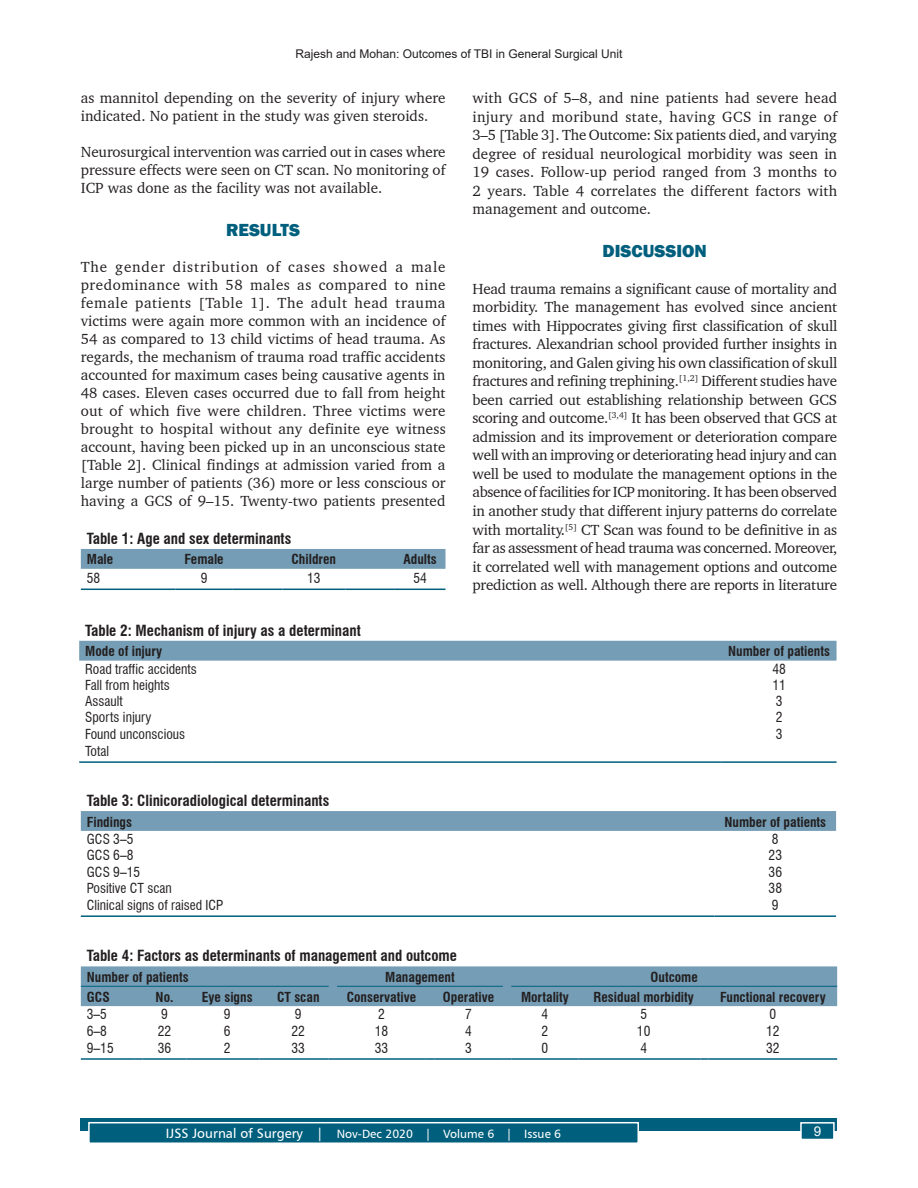
<style>
.page{position:relative;width:918px;height:1188px;background:#fff}
.page>*{position:absolute;margin:0;border:0;box-sizing:border-box;transform-origin:0 0}
.t1{font:800 18px "Franklin Gothic";color:#005f7d}
.TX{font:15px/18.5px "Charter BT";color:#231f20;text-align:justify}
.TT{font:700 condensed 15px "Swiss 721 BT";color:#231f20}
.TCH{font:700 condensed 13.5px "Swiss 721 BT";color:#231f20}
.TB{font:condensed 13.5px "Swiss 721 BT";color:#231f20}
.TBL{font:condensed 13.5px "Swiss 721 BT";color:#231f20}
.t2{font:13.5px "Arial";color:#fff}
.t3{font:12px "Arial";color:#231f20}
.t4{font:12px "Humanist 777 BT Roman B";color:#fff}
.s1{font-size:13.5px}
</style>
<div class="page">
<div style="left:81px;top:1119px;width:756px;height:12px;background:#005f7d"></div>
<div style="left:89px;top:1123px;width:549px;height:20px;background:#005f7d"></div>
<div style="left:88px;top:1122px;width:551px;height:22px;border:2px solid #fff"></div>
<div style="left:801px;top:1123px;width:33px;height:16px;background:#005f7d"></div>
<div style="left:800px;top:1122px;width:35px;height:18px;border:2px solid #fff"></div>
<hr style="left:81px;top:1058px;width:53px;height:2px;background:#005f7d">
<svg style="left:134px;top:1058px;width:8px;height:2px"></svg>
<hr style="left:142px;top:1058px;width:45px;height:2px;background:#005f7d">
<svg style="left:187px;top:1058px;width:8px;height:2px"></svg>
<hr style="left:195px;top:1058px;width:65px;height:2px;background:#005f7d">
<svg style="left:260px;top:1058px;width:8px;height:2px"></svg>
<hr style="left:268px;top:1058px;width:61px;height:2px;background:#005f7d">
<svg style="left:329px;top:1058px;width:8px;height:2px"></svg>
<hr style="left:337px;top:1058px;width:89px;height:2px;background:#005f7d">
<svg style="left:426px;top:1058px;width:8px;height:2px"></svg>
<hr style="left:434px;top:1058px;width:69px;height:2px;background:#005f7d">
<svg style="left:503px;top:1058px;width:8px;height:2px"></svg>
<hr style="left:511px;top:1058px;width:68px;height:2px;background:#005f7d">
<svg style="left:579px;top:1058px;width:8px;height:2px"></svg>
<hr style="left:587px;top:1058px;width:113px;height:2px;background:#005f7d">
<svg style="left:700px;top:1058px;width:9px;height:2px"></svg>
<hr style="left:709px;top:1058px;width:128px;height:2px;background:#005f7d">
<svg style="left:81px;top:966px;width:756px;height:40px;background:#739db5"></svg>
<hr style="left:709px;top:986px;width:128px;height:1px;background:#005f7d">
<div style="left:79px;top:641px;width:758px;height:20px;background:#759eb6"></div>
<hr style="left:79px;top:761px;width:133px;height:2px;background:#005f7d">
<hr style="left:212px;top:761px;width:510px;height:2px;background:#005f7d">
<hr style="left:722px;top:761px;width:115px;height:2px;background:#005f7d">
<div style="left:81px;top:811px;width:755px;height:20px;background:#759eb6"></div>
<hr style="left:81px;top:915px;width:153px;height:2px;background:#005f7d">
<hr style="left:234px;top:915px;width:481px;height:2px;background:#005f7d">
<hr style="left:715px;top:915px;width:121px;height:2px;background:#005f7d">
<div style="left:81px;top:549px;width:365px;height:20px;background:#759eb6"></div>
<hr style="left:81px;top:589px;width:45px;height:1px;background:#005f7d">
<hr style="left:126px;top:589px;width:50px;height:1px;background:#005f7d">
<hr style="left:176px;top:589px;width:57px;height:1px;background:#005f7d">
<hr style="left:233px;top:589px;width:49px;height:1px;background:#005f7d">
<hr style="left:282px;top:589px;width:63px;height:1px;background:#005f7d">
<hr style="left:345px;top:589px;width:50px;height:1px;background:#005f7d">
<hr style="left:395px;top:589px;width:51px;height:1px;background:#005f7d">
<p class="t3" style="left:295px;top:46px;width:329px">Rajesh and Mohan: Outcomes of TBI in General Surgical Unit</p>
<p class="TX" style="left:81px;top:89px;width:366px;line-height:18px">as mannitol depending on the severity of injury where indicated. No patient in the study was given steroids.</p>
<p class="TX" style="left:81px;top:143px;width:366px;line-height:18px">Neurosurgical intervention was carried out in cases where pressure effects were seen on CT scan. No monitoring of ICP was done as the facility was not available.</p>
<h1 class="t1" style="left:226px;top:218px;width:76px">RESULTS</h1>
<p class="TX" style="left:81px;top:257px;width:366px;line-height:18px">The gender distribution of cases showed a male predominance with 58 males as compared to nine female patients [Table 1]. The adult head trauma victims were again more common with an incidence of 54 as compared to 13 child victims of head trauma. As regards, the mechanism of trauma road traffic accidents accounted for maximum cases being causative agents in 48 cases. Eleven cases occurred due to fall from height out of which five were children. Three victims were brought to hospital without any definite eye witness account, having been picked up in an unconscious state [Table 2]. Clinical findings at admission varied from a large number of patients (36) more or less conscious or having a GCS of 9–15. Twenty-two patients presented</p>
<p class="TT" style="left:87px;top:529px;width:206px">Table 1: Age and sex determinants</p>
<p class="TCH" style="left:87px;top:551px;width:28px">Male</p>
<p class="TCH" style="left:185px;top:551px;width:41px">Female</p>
<p class="TCH" style="left:292px;top:551px;width:46px">Children</p>
<p class="TCH" style="left:404px;top:551px;width:35px">Adults</p>
<p class="TBL" style="left:87px;top:570px;width:15px">58</p>
<p class="TBL" style="left:201px;top:570px;width:8px">9</p>
<p class="TBL" style="left:307px;top:570px;width:15px">13</p>
<p class="TBL" style="left:413px;top:570px;width:15px">54</p>
<p class="TX" style="left:472px;top:89px;width:366px">with GCS of 5–8, and nine patients had severe head injury and moribund state, having GCS in range of 3–5 [Table 3]. The Outcome: Six patients died, and varying degree of residual neurological morbidity was seen in 19 cases. Follow-up period ranged from 3 months to 2 years. Table 4 correlates the different factors with management and outcome.</p>
<h1 class="t1" style="left:603px;top:240px;width:106px">DISCUSSION</h1>
<p class="TX" style="left:472px;top:279px;width:366px">Head trauma remains a significant cause of mortality and morbidity. The management has evolved since ancient times with Hippocrates giving first classification of skull fractures. Alexandrian school provided further insights in monitoring, and Galen giving his own classification of skull fractures and refining trephining.<sup>[1,2]</sup> Different studies have been carried out establishing relationship between GCS scoring and outcome.<sup>[3,4]</sup> It has been observed that GCS at admission and its improvement or deterioration compare well with an improving or deteriorating head injury and can well be used to modulate the management options in the absence of facilities for ICP monitoring. It has been observed in another study that different injury patterns do correlate with mortality.<sup>[5]</sup> CT Scan was found to be definitive in as far as assessment of head trauma was concerned. Moreover, it correlated well with management options and outcome prediction as well. Although there are reports in literature</p>
<p class="TT" style="left:85px;top:621px;width:277px">Table 2: Mechanism of injury as a determinant</p>
<p class="TCH" style="left:85px;top:643px;width:79px">Mode of injury</p>
<p class="TCH" style="left:728px;top:643px;width:103px">Number of patients</p>
<p class="TB" style="left:85px;top:661px;width:113px">Road traffic accidents</p>
<p class="TB" style="left:772px;top:661px;width:15px">48</p>
<p class="TB" style="left:85px;top:677px;width:86px">Fall from heights</p>
<p class="TB" style="left:772px;top:677px;width:15px">11</p>
<p class="TB" style="left:85px;top:693px;width:39px">Assault</p>
<p class="TB" style="left:776px;top:693px;width:8px">3</p>
<p class="TB" style="left:85px;top:709px;width:68px">Sports injury</p>
<p class="TB" style="left:776px;top:709px;width:8px">2</p>
<p class="TB" style="left:85px;top:726px;width:102px">Found unconscious</p>
<p class="TB" style="left:776px;top:726px;width:8px">3</p>
<p class="TBL" style="left:85px;top:743px;width:25px">Total</p>
<p class="TT" style="left:87px;top:792px;width:244px">Table 3: Clinicoradiological determinants</p>
<p class="TCH" style="left:87px;top:814px;width:47px">Findings</p>
<p class="TCH" style="left:724px;top:814px;width:103px">Number of patients</p>
<p class="TB" style="left:87px;top:831px;width:48px">GCS 3–5</p>
<p class="TB" style="left:772px;top:831px;width:8px">8</p>
<p class="TB" style="left:87px;top:847px;width:48px">GCS 6–8</p>
<p class="TB" style="left:769px;top:847px;width:15px">23</p>
<p class="TB" style="left:87px;top:864px;width:55px">GCS 9–15</p>
<p class="TB" style="left:769px;top:864px;width:15px">36</p>
<p class="TB" style="left:87px;top:880px;width:87px">Positive CT scan</p>
<p class="TB" style="left:769px;top:880px;width:15px">38</p>
<p class="TBL" style="left:87px;top:897px;width:138px">Clinical signs of raised ICP</p>
<p class="TBL" style="left:772px;top:897px;width:8px">9</p>
<p class="TT" style="left:87px;top:947px;width:372px">Table 4: Factors as determinants of management and outcome</p>
<p class="TCH" style="left:87px;top:969px;width:103px">Number of patients</p>
<p class="TCH" style="left:385px;top:969px;width:71px">Management</p>
<p class="TCH" style="left:651px;top:969px;width:49px">Outcome</p>
<p class="TCH" style="left:87px;top:989px;width:24px">GCS</p>
<p class="TCH" style="left:156px;top:989px;width:19px">No.</p>
<p class="TCH" style="left:202px;top:989px;width:52px">Eye signs</p>
<p class="TCH" style="left:277px;top:989px;width:44px">CT scan</p>
<p class="TCH" style="left:347px;top:989px;width:71px">Conservative</p>
<p class="TCH" style="left:443px;top:989px;width:53px">Operative</p>
<p class="TCH" style="left:521px;top:989px;width:49px">Mortality</p>
<p class="TCH" style="left:593px;top:989px;width:102px">Residual morbidity</p>
<p class="TCH" style="left:720px;top:989px;width:107px">Functional recovery</p>
<p class="TB" style="left:87px;top:1006px;width:22px">3–5</p>
<p class="TB" style="left:161px;top:1006px;width:8px">9</p>
<p class="TB" style="left:224px;top:1006px;width:8px">9</p>
<p class="TB" style="left:295px;top:1006px;width:8px">9</p>
<p class="TB" style="left:378px;top:1006px;width:8px">2</p>
<p class="TB" style="left:465px;top:1006px;width:8px">7</p>
<p class="TB" style="left:542px;top:1006px;width:8px">4</p>
<p class="TB" style="left:640px;top:1006px;width:8px">5</p>
<p class="TB" style="left:770px;top:1006px;width:8px">0</p>
<p class="TB" style="left:87px;top:1023px;width:22px">6–8</p>
<p class="TB" style="left:158px;top:1023px;width:15px">22</p>
<p class="TB" style="left:224px;top:1023px;width:8px">6</p>
<p class="TB" style="left:292px;top:1023px;width:15px">22</p>
<p class="TB" style="left:375px;top:1023px;width:15px">18</p>
<p class="TB" style="left:465px;top:1023px;width:8px">4</p>
<p class="TB" style="left:542px;top:1023px;width:8px">2</p>
<p class="TB" style="left:637px;top:1023px;width:15px">10</p>
<p class="TB" style="left:766px;top:1023px;width:15px">12</p>
<p class="TBL" style="left:87px;top:1040px;width:28px">9–15</p>
<p class="TBL" style="left:158px;top:1040px;width:15px">36</p>
<p class="TBL" style="left:224px;top:1040px;width:8px">2</p>
<p class="TBL" style="left:292px;top:1040px;width:15px">33</p>
<p class="TBL" style="left:375px;top:1040px;width:15px">33</p>
<p class="TBL" style="left:465px;top:1040px;width:8px">3</p>
<p class="TBL" style="left:542px;top:1040px;width:8px">0</p>
<p class="TBL" style="left:640px;top:1040px;width:8px">4</p>
<p class="TBL" style="left:766px;top:1040px;width:15px">32</p>
<p class="t4" style="left:166px;top:1126px;width:397px"><span class="s1">IJSS Journal of Surgery |</span> Nov-Dec 2020 | Volume 6 | Issue 6</p>
<p class="t2" style="left:814px;top:1122px;width:9px">9</p>
</div>
